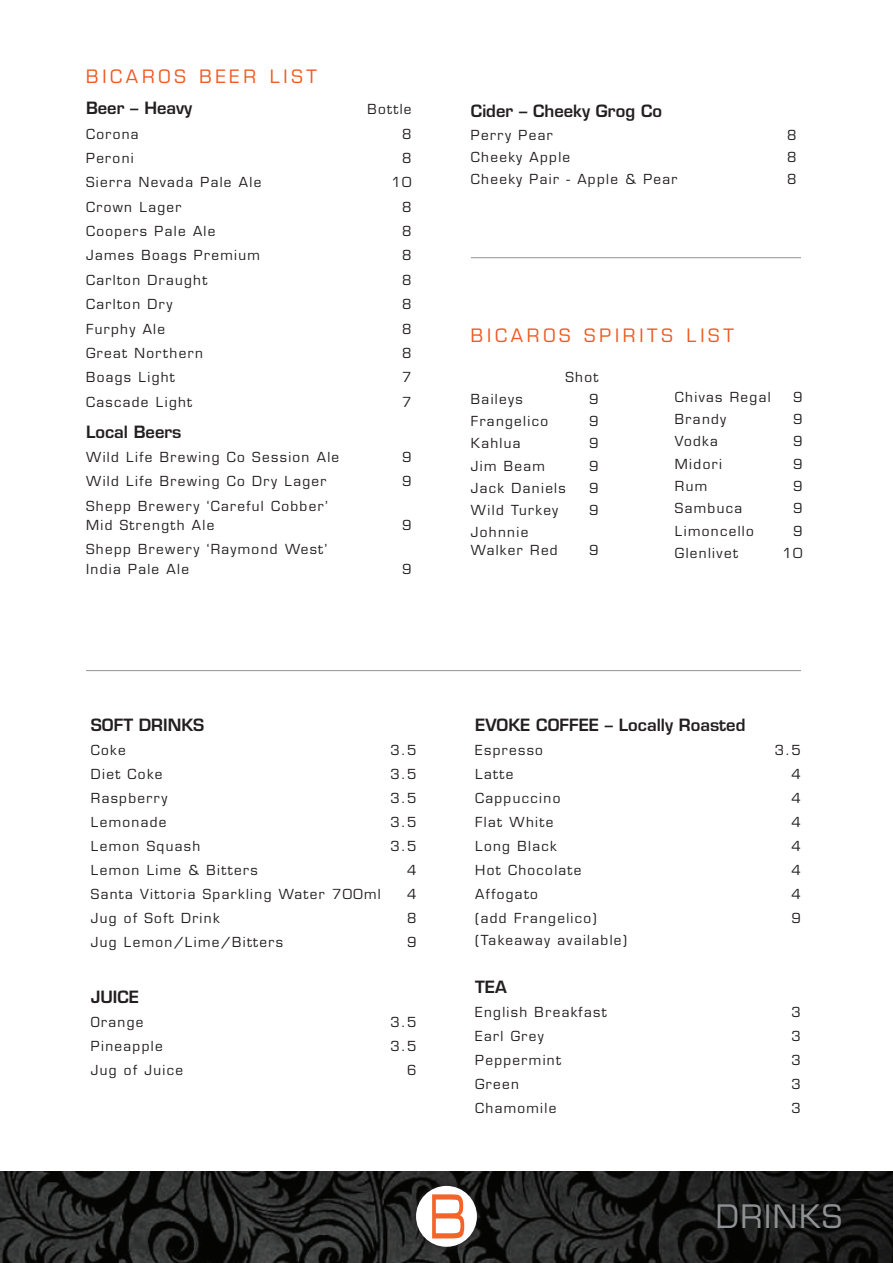
<style>
.page{position:relative;width:893px;height:1263px;background:#fff}
.page>*{position:absolute;margin:0;border:0;box-sizing:border-box;transform-origin:0 0}
.t1{font:31.5px "Eurostile";letter-spacing:.05em;color:#8f9194}
.t2{font:18px "Eurostile";letter-spacing:.21em;color:#f15921}
.t3{font:600 16.5px "Eurostile";color:#231f20}
.t4{font:13.5px "Eurostile";letter-spacing:.1em;color:#231f20}
</style>
<div class="page">
<img style="left:0;top:1171px;width:893px;height:92px">
<div style="left:409px;top:1179px;width:75px;height:75px;background:#231f20;opacity:.75"></div>
<div style="left:416px;top:1186px;width:61px;height:61px;background:#fff;border-radius:50%"></div>
<svg style="left:432px;top:1194px;width:32px;height:44px"></svg>
<hr style="left:471px;top:257px;width:330px;height:1px;background:#919396">
<hr style="left:86px;top:670px;width:715px;height:1px;background:#919396">
<p class="t2" style="left:86px;top:66px;width:232px">BICAROS BEER LIST</p>
<p class="t3" style="left:86px;top:98px;width:108px">Beer – Heavy</p>
<p class="t4" style="left:367px;top:101px;width:46px">Bottle</p>
<p class="t4" style="left:86px;top:125px;width:54px">Corona</p>
<p class="t4" style="left:402px;top:125px;width:11px">8</p>
<p class="t4" style="left:86px;top:150px;width:49px">Peroni</p>
<p class="t4" style="left:402px;top:150px;width:11px">8</p>
<p class="t4" style="left:86px;top:174px;width:177px">Sierra Nevada Pale Ale</p>
<p class="t4" style="left:392px;top:174px;width:21px">10</p>
<p class="t4" style="left:86px;top:199px;width:97px">Crown Lager</p>
<p class="t4" style="left:402px;top:199px;width:11px">8</p>
<p class="t4" style="left:86px;top:223px;width:131px">Coopers Pale Ale</p>
<p class="t4" style="left:402px;top:223px;width:11px">8</p>
<p class="t4" style="left:86px;top:247px;width:175px">James Boags Premium</p>
<p class="t4" style="left:402px;top:247px;width:11px">8</p>
<p class="t4" style="left:86px;top:272px;width:123px">Carlton Draught</p>
<p class="t4" style="left:402px;top:272px;width:11px">8</p>
<p class="t4" style="left:86px;top:296px;width:88px">Carlton Dry</p>
<p class="t4" style="left:402px;top:296px;width:11px">8</p>
<p class="t4" style="left:86px;top:320px;width:81px">Furphy Ale</p>
<p class="t4" style="left:402px;top:320px;width:11px">8</p>
<p class="t4" style="left:86px;top:345px;width:118px">Great Northern</p>
<p class="t4" style="left:402px;top:345px;width:11px">8</p>
<p class="t4" style="left:86px;top:369px;width:90px">Boags Light</p>
<p class="t4" style="left:402px;top:369px;width:11px">7</p>
<p class="t4" style="left:86px;top:394px;width:108px">Cascade Light</p>
<p class="t4" style="left:402px;top:394px;width:11px">7</p>
<p class="t3" style="left:86px;top:421px;width:97px">Local Beers</p>
<p class="t4" style="left:86px;top:449px;width:255px">Wild Life Brewing Co Session Ale</p>
<p class="t4" style="left:402px;top:449px;width:11px">9</p>
<p class="t4" style="left:86px;top:473px;width:242px">Wild Life Brewing Co Dry Lager</p>
<p class="t4" style="left:402px;top:473px;width:11px">9</p>
<p class="t4" style="left:86px;top:498px;width:243px">Shepp Brewery ‘Careful Cobber’</p>
<p class="t4" style="left:86px;top:517px;width:130px">Mid Strength Ale</p>
<p class="t4" style="left:402px;top:517px;width:11px">9</p>
<p class="t4" style="left:86px;top:541px;width:243px">Shepp Brewery ‘Raymond West’</p>
<p class="t4" style="left:86px;top:560px;width:105px">India Pale Ale</p>
<p class="t4" style="left:402px;top:560px;width:11px">9</p>
<p class="t3" style="left:471px;top:101px;width:193px">Cider – Cheeky Grog Co</p>
<p class="t4" style="left:471px;top:127px;width:83px">Perry Pear</p>
<p class="t4" style="left:787px;top:127px;width:11px">8</p>
<p class="t4" style="left:471px;top:149px;width:101px">Cheeky Apple</p>
<p class="t4" style="left:787px;top:149px;width:11px">8</p>
<p class="t4" style="left:471px;top:171px;width:208px">Cheeky Pair - Apple &amp; Pear</p>
<p class="t4" style="left:787px;top:171px;width:11px">8</p>
<p class="t2" style="left:471px;top:325px;width:264px">BICAROS SPIRITS LIST</p>
<p class="t4" style="left:565px;top:369px;width:35px">Shot</p>
<p class="t4" style="left:471px;top:391px;width:53px">Baileys</p>
<p class="t4" style="left:589px;top:391px;width:11px">9</p>
<p class="t4" style="left:471px;top:413px;width:79px">Frangelico</p>
<p class="t4" style="left:589px;top:413px;width:11px">9</p>
<p class="t4" style="left:471px;top:435px;width:51px">Kahlua</p>
<p class="t4" style="left:589px;top:435px;width:11px">9</p>
<p class="t4" style="left:471px;top:458px;width:76px">Jim Beam</p>
<p class="t4" style="left:589px;top:458px;width:11px">9</p>
<p class="t4" style="left:471px;top:480px;width:96px">Jack Daniels</p>
<p class="t4" style="left:589px;top:480px;width:11px">9</p>
<p class="t4" style="left:471px;top:502px;width:89px">Wild Turkey</p>
<p class="t4" style="left:589px;top:502px;width:11px">9</p>
<p class="t4" style="left:471px;top:524px;width:59px">Johnnie</p>
<p class="t4" style="left:471px;top:542px;width:88px">Walker Red</p>
<p class="t4" style="left:589px;top:542px;width:11px">9</p>
<p class="t4" style="left:675px;top:389px;width:97px">Chivas Regal</p>
<p class="t4" style="left:793px;top:389px;width:11px">9</p>
<p class="t4" style="left:675px;top:411px;width:53px">Brandy</p>
<p class="t4" style="left:793px;top:411px;width:11px">9</p>
<p class="t4" style="left:675px;top:433px;width:44px">Vodka</p>
<p class="t4" style="left:793px;top:433px;width:11px">9</p>
<p class="t4" style="left:675px;top:456px;width:48px">Midori</p>
<p class="t4" style="left:793px;top:456px;width:11px">9</p>
<p class="t4" style="left:675px;top:478px;width:34px">Rum</p>
<p class="t4" style="left:793px;top:478px;width:11px">9</p>
<p class="t4" style="left:675px;top:500px;width:69px">Sambuca</p>
<p class="t4" style="left:793px;top:500px;width:11px">9</p>
<p class="t4" style="left:675px;top:522px;width:80px">Limoncello</p>
<p class="t4" style="left:793px;top:522px;width:11px">9</p>
<p class="t4" style="left:675px;top:545px;width:65px">Glenlivet</p>
<p class="t4" style="left:782px;top:545px;width:21px">10</p>
<p class="t3" style="left:91px;top:714px;width:115px">SOFT DRINKS</p>
<p class="t4" style="left:91px;top:742px;width:36px">Coke</p>
<p class="t4" style="left:390px;top:742px;width:27px">3.5</p>
<p class="t4" style="left:91px;top:766px;width:73px">Diet Coke</p>
<p class="t4" style="left:390px;top:766px;width:27px">3.5</p>
<p class="t4" style="left:91px;top:790px;width:78px">Raspberry</p>
<p class="t4" style="left:390px;top:790px;width:27px">3.5</p>
<p class="t4" style="left:91px;top:814px;width:77px">Lemonade</p>
<p class="t4" style="left:390px;top:814px;width:27px">3.5</p>
<p class="t4" style="left:91px;top:838px;width:111px">Lemon Squash</p>
<p class="t4" style="left:390px;top:838px;width:27px">3.5</p>
<p class="t4" style="left:91px;top:862px;width:168px">Lemon Lime &amp; Bitters</p>
<p class="t4" style="left:407px;top:862px;width:11px">4</p>
<p class="t4" style="left:91px;top:886px;width:291px">Santa Vittoria Sparkling Water 700ml</p>
<p class="t4" style="left:407px;top:886px;width:11px">4</p>
<p class="t4" style="left:91px;top:910px;width:130px">Jug of Soft Drink</p>
<p class="t4" style="left:407px;top:910px;width:11px">8</p>
<p class="t4" style="left:91px;top:934px;width:194px">Jug Lemon/Lime/Bitters</p>
<p class="t4" style="left:407px;top:934px;width:11px">9</p>
<p class="t3" style="left:91px;top:987px;width:50px">JUICE</p>
<p class="t4" style="left:91px;top:1014px;width:54px">Orange</p>
<p class="t4" style="left:390px;top:1014px;width:27px">3.5</p>
<p class="t4" style="left:91px;top:1038px;width:73px">Pineapple</p>
<p class="t4" style="left:390px;top:1038px;width:27px">3.5</p>
<p class="t4" style="left:91px;top:1062px;width:94px">Jug of Juice</p>
<p class="t4" style="left:407px;top:1062px;width:11px">6</p>
<p class="t3" style="left:475px;top:714px;width:272px">EVOKE COFFEE – Locally Roasted</p>
<p class="t4" style="left:475px;top:742px;width:69px">Espresso</p>
<p class="t4" style="left:775px;top:742px;width:27px">3.5</p>
<p class="t4" style="left:475px;top:766px;width:40px">Latte</p>
<p class="t4" style="left:791px;top:766px;width:11px">4</p>
<p class="t4" style="left:475px;top:790px;width:87px">Cappuccino</p>
<p class="t4" style="left:791px;top:790px;width:11px">4</p>
<p class="t4" style="left:475px;top:814px;width:80px">Flat White</p>
<p class="t4" style="left:791px;top:814px;width:11px">4</p>
<p class="t4" style="left:475px;top:838px;width:83px">Long Black</p>
<p class="t4" style="left:791px;top:838px;width:11px">4</p>
<p class="t4" style="left:475px;top:862px;width:108px">Hot Chocolate</p>
<p class="t4" style="left:791px;top:862px;width:11px">4</p>
<p class="t4" style="left:475px;top:886px;width:64px">Affogato</p>
<p class="t4" style="left:791px;top:886px;width:11px">4</p>
<p class="t4" style="left:475px;top:910px;width:123px">(add Frangelico)</p>
<p class="t4" style="left:791px;top:910px;width:11px">9</p>
<p class="t4" style="left:475px;top:932px;width:153px">(Takeaway available)</p>
<p class="t3" style="left:475px;top:977px;width:33px">TEA</p>
<p class="t4" style="left:475px;top:1004px;width:133px">English Breakfast</p>
<p class="t4" style="left:791px;top:1004px;width:11px">3</p>
<p class="t4" style="left:475px;top:1028px;width:70px">Earl Grey</p>
<p class="t4" style="left:791px;top:1028px;width:11px">3</p>
<p class="t4" style="left:475px;top:1052px;width:87px">Peppermint</p>
<p class="t4" style="left:791px;top:1052px;width:11px">3</p>
<p class="t4" style="left:475px;top:1076px;width:45px">Green</p>
<p class="t4" style="left:791px;top:1076px;width:11px">3</p>
<p class="t4" style="left:475px;top:1100px;width:83px">Chamomile</p>
<p class="t4" style="left:791px;top:1100px;width:11px">3</p>
<p class="t1" style="left:716px;top:1197px;width:128px">DRINKS</p>
</div>
